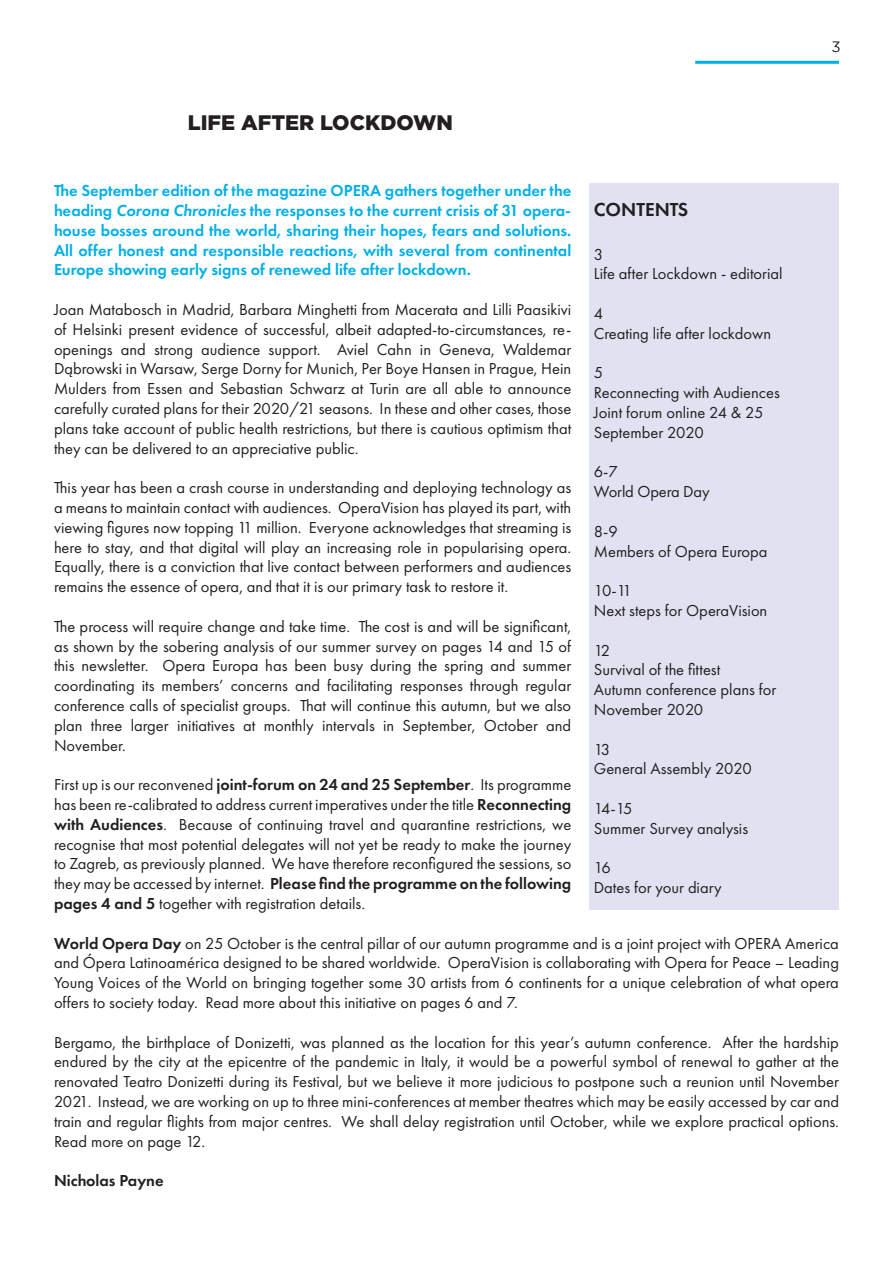
<style>
.page{position:relative;width:893px;height:1263px;background:#fff}
.page>*{position:absolute;margin:0;border:0;box-sizing:border-box;transform-origin:0 0}
.t1{font:900 21px "Gotham";color:#231f20}
.t2{font:600 19.5px "Futura PT";color:#231f20}
.t3{font:16.5px/19.8px "Futura PT";color:#231f20;text-align:justify}
.t4{font:600 16.5px/19.8px "Futura PT";color:#00afe9;text-align:justify}
.t5{font:600 16.5px "Futura PT";color:#231f20}
.t6{font:15px "Gotham";color:#231f20}
.s1{font-style:italic}
.s2{font-weight:600}
</style>
<div class="page">
<hr style="left:695px;top:61px;width:144px;height:3px;background:#00afe9">
<div style="left:589px;top:184px;width:250px;height:726px;background:#e0e2f1"></div>
<p class="t1" style="left:188px;top:111px;width:267px">LIFE AFTER LOCKDOWN</p>
<p class="t6" style="left:831px;top:39px;width:11px">3</p>
<p class="t4" style="left:54px;top:181px;width:519px">The September edition of the magazine OPERA gathers together under the heading <span class="s1">Corona Chronicles</span> the responses to the current crisis of 31 opera&shy;house bosses around the world, sharing their hopes, fears and solutions.<br>All offer honest and responsible reactions, with several from continental Europe showing early signs of renewed life after lockdown.</p>
<p class="t3" style="left:54px;top:299px;width:519px">Joan Matabosch in Madrid, Barbara Minghetti from Macerata and Lilli Paasikivi of Helsinki present evidence of successful, albeit adapted-to-circumstances, re&shy;openings and strong audience support. Aviel Cahn in Geneva, Waldemar Dąbrowski in Warsaw, Serge Dorny for Munich, Per Boye Hansen in Prague, Hein Mulders from Essen and Sebastian Schwarz at Turin are all able to announce carefully curated plans for their 2020/21 seasons. In these and other cases, those plans take account of public health restrictions, but there is cautious optimism that they can be delivered to an appreciative public.</p>
<p class="t3" style="left:54px;top:478px;width:519px">This year has been a crash course in understanding and deploying technology as a means to maintain contact with audiences. OperaVision has played its part, with viewing figures now topping 11 million. Everyone acknowledges that streaming is here to stay, and that digital will play an increasing role in popularising opera.<br>Equally, there is a conviction that live contact between performers and audiences remains the essence of opera, and that it is our primary task to restore it.</p>
<p class="t3" style="left:54px;top:616px;width:519px">The process will require change and take time. The cost is and will be significant, as shown by the sobering analysis of our summer survey on pages 14 and 15 of this newsletter. Opera Europa has been busy during the spring and summer coordinating its members’ concerns and facilitating responses through regular conference calls of specialist groups. That will continue this autumn, but we also plan three larger initiatives at monthly intervals in September, October and November.</p>
<p class="t3" style="left:54px;top:775px;width:519px">First up is our reconvened <span class="s2">joint-forum on 24 and 25 September</span>. Its programme has been re-calibrated to address current imperatives under the title <span class="s2">Reconnecting with Audiences</span>. Because of continuing travel and quarantine restrictions, we recognise that most potential delegates will not yet be ready to make the journey to Zagreb, as previously planned. We have therefore reconfigured the sessions, so they may be accessed by internet. <span class="s2">Please find the programme on the following pages 4 and 5</span> together with registration details.</p>
<p class="t3" style="left:54px;top:933px;width:786px"><span class="s2">World Opera Day</span> on 25 October is the central pillar of our autumn programme and is a joint project with OPERA America and Ópera Latinoamérica designed to be shared worldwide. OperaVision is collaborating with Opera for Peace – Leading Young Voices of the World on bringing together some 30 artists from 6 continents for a unique celebration of what opera offers to society today. Read more about this initiative on pages 6 and 7.</p>
<p class="t3" style="left:54px;top:1032px;width:787px">Bergamo, the birthplace of Donizetti, was planned as the location for this year’s autumn conference. After the hardship endured by the city at the epicentre of the pandemic in Italy, it would be a powerful symbol of renewal to gather at the renovated Teatro Donizetti during its Festival, but we believe it more judicious to postpone such a reunion until November 2021. Instead, we are working on up to three mini-conferences at member theatres which may be easily accessed by car and train and regular flights from major centres. We shall delay registration until October, while we explore practical options.<br>Read more on page 12.</p>
<p class="t5" style="left:54px;top:1170px;width:111px">Nicholas Payne</p>
<p class="t2" style="left:594px;top:197px;width:96px">CONTENTS</p>
<p class="t3" style="left:594px;top:244px;width:11px">3</p>
<p class="t3" style="left:594px;top:264px;width:190px">Life after Lockdown - editorial</p>
<p class="t3" style="left:594px;top:303px;width:11px">4</p>
<p class="t3" style="left:594px;top:323px;width:179px">Creating life after lockdown</p>
<p class="t3" style="left:594px;top:363px;width:11px">5</p>
<p class="t3" style="left:594px;top:383px;width:188px">Reconnecting with Audiences</p>
<p class="t3" style="left:594px;top:402px;width:171px">Joint forum online 24 &amp; 25<br>September 2020</p>
<p class="t3" style="left:594px;top:462px;width:26px">6-7</p>
<p class="t3" style="left:594px;top:482px;width:117px">World Opera Day</p>
<p class="t3" style="left:594px;top:521px;width:26px">8-9</p>
<p class="t3" style="left:594px;top:541px;width:175px">Members of Opera Europa</p>
<p class="t3" style="left:594px;top:581px;width:40px">10-11</p>
<p class="t3" style="left:594px;top:600px;width:175px">Next steps for OperaVision</p>
<p class="t3" style="left:594px;top:640px;width:128px">12<br>Survival of the fittest</p>
<p class="t3" style="left:594px;top:680px;width:184px">Autumn conference plans for<br>November 2020</p>
<p class="t3" style="left:594px;top:739px;width:18px">13</p>
<p class="t3" style="left:594px;top:759px;width:159px">General Assembly 2020</p>
<p class="t3" style="left:594px;top:798px;width:40px">14-15</p>
<p class="t3" style="left:594px;top:818px;width:156px">Summer Survey analysis</p>
<p class="t3" style="left:594px;top:858px;width:19px">16</p>
<p class="t3" style="left:594px;top:878px;width:129px">Dates for your diary</p>
</div>
